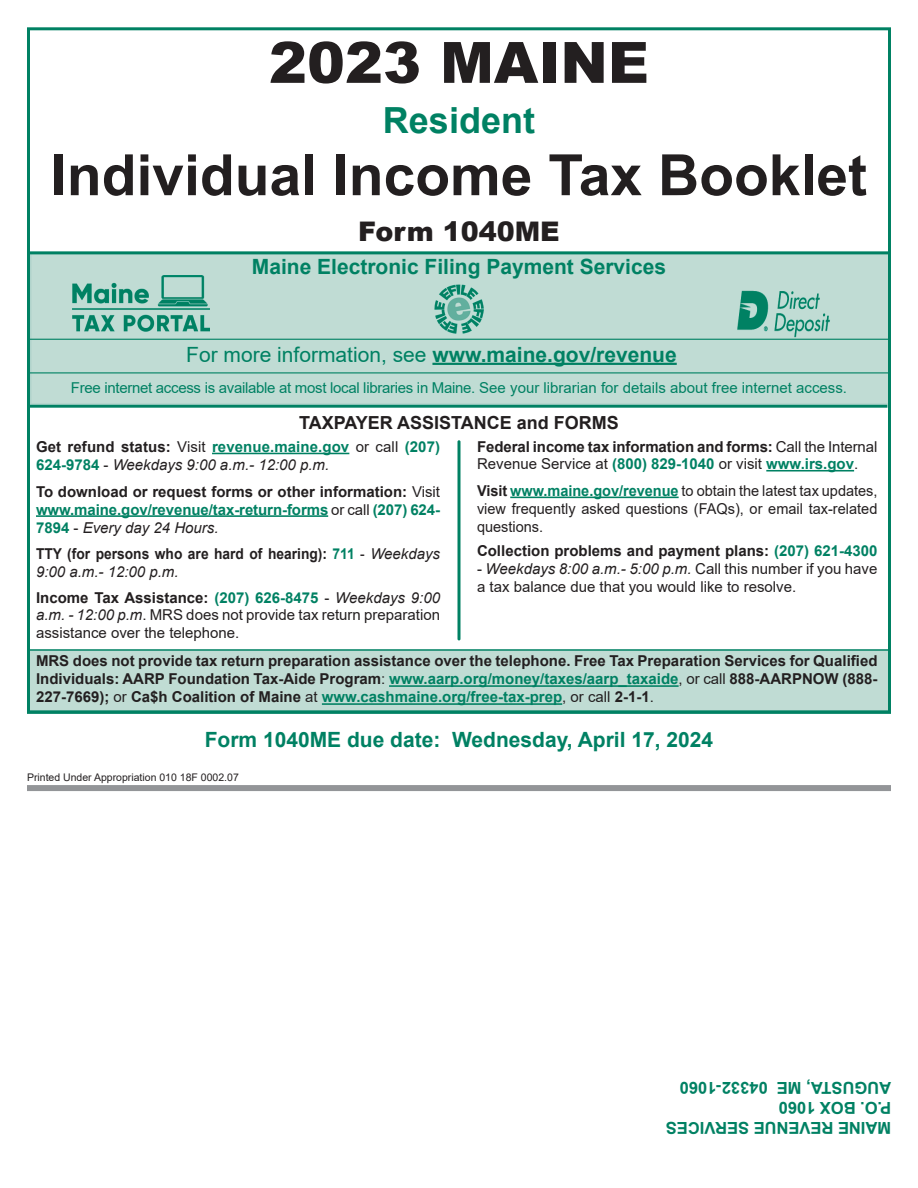
<style>
.page{position:relative;width:918px;height:1188px;background:#fff}
.page>*{position:absolute;margin:0;border:0;box-sizing:border-box;transform-origin:0 0}
.Default_Text{font:700 57px "Arial";color:#231f20}
.Default_Text-2{font:900 57px "Arial";color:#231f20}
.Default_Text-3{font:700 36px "Arial";color:#008163}
.Default_Text-4{font:900 27px "Arial";color:#231f20}
.t1{font:700 21px "Arial";color:#008163}
.t2{font:21px "Arial";color:#008163}
.Body_Text{font:700 18px "Arial";color:#231f20}
.t3{font:700 16.5px "Arial";color:#008163}
.Body_Text-2{font:15px/18px "Arial";color:#231f20;text-align:justify}
.Body_Text-3{font:700 15px/18px "Arial";color:#231f20;text-align:justify}
.Body_Text-4{font:700 15px/18px "Arial";color:#008163}
.Table_Text{font:15px "Arial";letter-spacing:-.02em;color:#008163}
.Body_Text-5{font:700 15px/18px "Arial";color:#231f20;scale:.92 1}
.Body_Text-6{font:10.5px "Arial";color:#231f20}
.s1{font-weight:700}
.s2{color:#231f20}
.s3{font-weight:400;color:#231f20}
.s4{font-weight:400;font-style:italic;color:#231f20}
.s5{color:#008163}
.s6{font-weight:400}
.s7{font-weight:400;font-style:italic}
.s8{font-weight:700;color:#008163}
.s9{font-style:italic}
</style>
<div class="page">
<div style="left:27px;top:649px;width:864px;height:63px;background:#c0dcd4;border:2px solid #008163"></div>
<div style="left:30px;top:253px;width:860px;height:152px;background:#c0dcd4;border:2px solid #b1d4cc"></div>
<div style="left:27px;top:27px;width:864px;height:687px;border:3px solid #008163"></div>
<hr style="left:432px;top:363px;width:245px;height:2px;background:#008163">
<hr style="left:212px;top:453px;width:137px;height:1px;background:#008163">
<hr style="left:36px;top:515px;width:292px;height:2px;background:#008163">
<hr style="left:27px;top:405px;width:860px;height:3px;background:#008163">
<div style="left:458px;top:440px;width:2px;height:200px;border:2px solid #008163"></div>
<hr style="left:27px;top:372px;width:864px;height:1px;background:#008163">
<div style="left:27px;top:785px;width:864px;height:6px;background:#939598"></div>
<hr style="left:766px;top:470px;width:88px;height:2px;background:#008163">
<hr style="left:510px;top:497px;width:169px;height:1px;background:#008163">
<img style="left:73px;top:276px;width:136px;height:56px">
<hr style="left:27px;top:339px;width:864px;height:1px;background:#008163">
<hr style="left:29px;top:251px;width:860px;height:3px;background:#008163">
<img style="left:737px;top:291px;width:93px;height:47px">
<img style="left:435px;top:285px;width:48px;height:48px">
<hr style="left:389px;top:685px;width:290px;height:2px;background:#008163">
<hr style="left:322px;top:703px;width:240px;height:2px;background:#008163">
<p class="Default_Text-2" style="left:269px;top:21px;width:382px">2023 MAINE</p>
<p class="Default_Text-3" style="left:383px;top:95px;width:154px">Resident</p>
<p class="Default_Text" style="left:51px;top:135px;width:818px">Individual Income Tax Booklet</p>
<p class="Default_Text-4" style="left:358px;top:212px;width:203px">Form 1040ME</p>
<p class="t1" style="left:252px;top:252px;width:416px">Maine Electronic Filing Payment Services</p>
<p class="t2" style="left:186px;top:340px;width:492px">For more information, see <span class="s1">www.maine.gov/revenue</span></p>
<p class="Table_Text" style="left:71px;top:378px;width:778px">Free internet access is available at most local libraries in Maine. See your librarian for details about free internet access.</p>
<p class="Body_Text" style="left:299px;top:410px;width:321px">TAXPAYER ASSISTANCE and FORMS</p>
<p class="Body_Text-4" style="left:36px;top:438px;width:406px"><span class="s2">Get refund status:</span> <span class="s3">Visit</span> revenue.maine.gov <span class="s3">or call</span> (207)<br>624-9784 <span class="s3">-</span> <span class="s4">Weekdays 9:00 a.m.- 12:00 p.m.</span></p>
<p class="Body_Text-4" style="left:36px;top:482px;width:406px;text-align:justify"><span class="s2">To download or request forms or other information:</span> <span class="s3">Visit </span>www.maine.gov/revenue/tax-return-forms <span class="s3">or call</span> (207) 624- 7894 <span class="s3">-</span> <span class="s4">Every day 24 Hours.</span></p>
<p class="Body_Text-5" style="left:36px;top:545px;width:441px">TTY (for persons who are hard of hearing): <span class="s5">711</span> <span class="s6">-</span> <span class="s7">Weekdays<br>9:00 a.m.- 12:00 p.m.</span></p>
<p class="Body_Text-2" style="left:36px;top:589px;width:406px"><span class="s1">Income Tax Assistance:</span> <span class="s8">(207) 626-8475</span> - <span class="s9">Weekdays 9:00 a.m. - 12:00 p.m</span>. MRS does not provide tax return preparation assistance over the telephone.</p>
<p class="Body_Text-2" style="left:477px;top:438px;width:402px;line-height:17.2px"><span class="s1">Federal income tax information and forms:</span> Call the Internal<br>Revenue Service at <span class="s8">(800) 829-1040</span> or visit <span class="s8">www.irs.gov</span>.</p>
<p class="Body_Text-2" style="left:477px;top:481px;width:402px"><span class="s1">Visit</span> <span class="s8">www.maine.gov/revenue</span> to obtain the latest tax updates, view frequently asked questions (FAQs), or email tax-related questions.</p>
<p class="Body_Text-3" style="left:477px;top:542px;width:402px">Collection problems and payment plans: <span class="s5">(207) 621-4300</span></p>
<p class="Body_Text-2" style="left:477px;top:560px;width:402px">- <span class="s9">Weekdays 8:00 a.m.- 5:00 p.m.</span> Call this number if you have a tax balance due that you would like to resolve.</p>
<p class="Body_Text-3" style="left:36px;top:652px;width:843px">MRS does not provide tax return preparation assistance over the telephone. Free Tax Preparation Services for Qualified Individuals: AARP Foundation Tax-Aide Program<span class="s6">:</span> <span class="s5">www.aarp.org/money/taxes/aarp_taxaide</span><span class="s6">, or call</span> 888-AARPNOW (888- 227-7669); <span class="s6">or</span> Ca$h Coalition of Maine <span class="s6">at</span> <span class="s5">www.cashmaine.org/free-tax-prep</span><span class="s6">, or call</span> 2-1-1<span class="s6">.</span></p>
<p class="t1" style="left:205px;top:725px;width:510px">Form 1040ME due date: Wednesday, April 17, 2024</p>
<p class="Body_Text-6" style="left:27px;top:770px;width:213px">Printed Under Appropriation 010 18F 0002.07</p>
<p class="t3" style="left:891px;top:1100px;width:213px;rotate:-180deg">AUGUSTA, ME 04332-1060</p>
<p class="t3" style="left:891px;top:1120px;width:114px;rotate:-180deg">P.O. BOX 1060</p>
<p class="t3" style="left:891px;top:1139px;width:227px;rotate:-180deg">MAINE REVENUE SERVICES</p>
</div>
